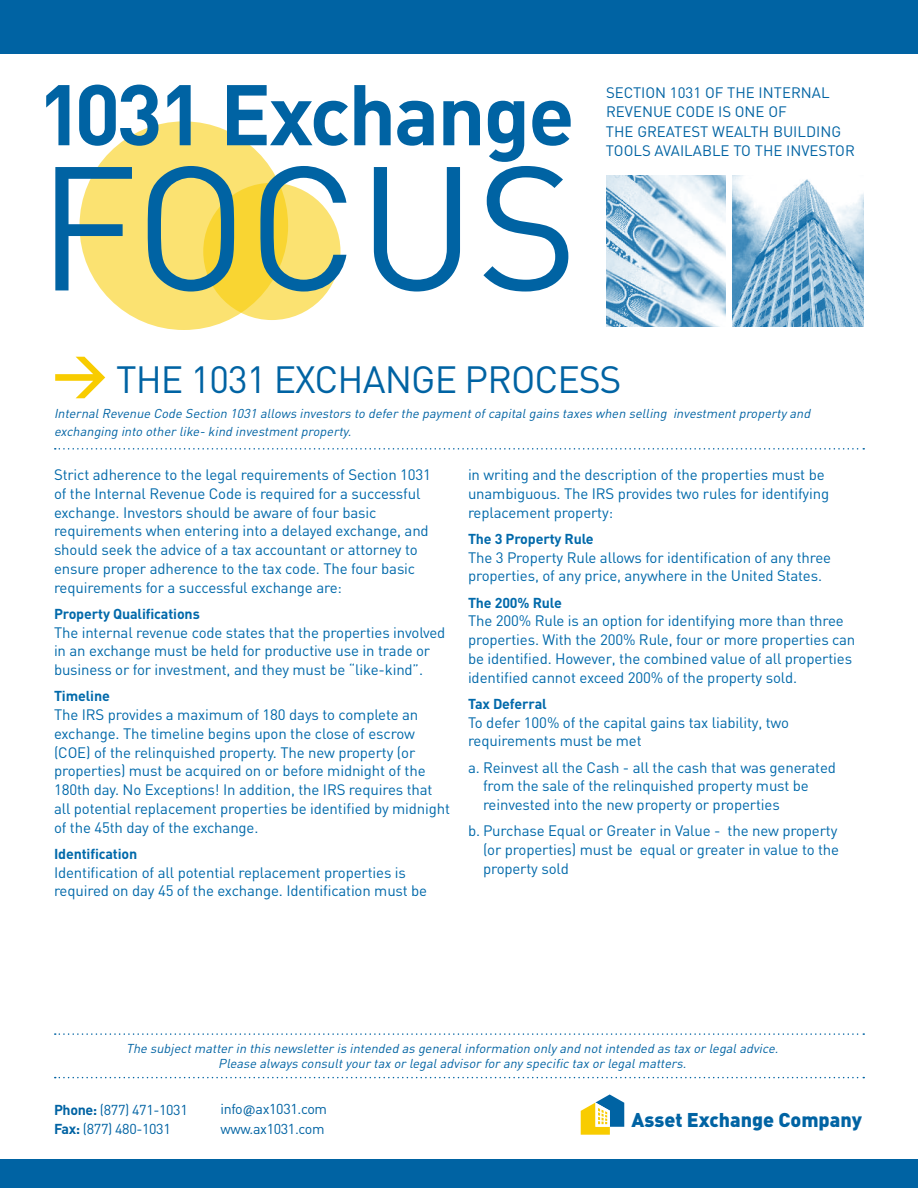
<style>
.page{position:relative;width:918px;height:1188px;background:#fff}
.page>*{position:absolute;margin:0;border:0;box-sizing:border-box;transform-origin:0 0}
.t1{font:173.4px "DIN";color:#0063a3}
.t2{font:700 84.45px "DIN";letter-spacing:-.025em;color:#0063a3}
.t3{font:37.5px "DIN";letter-spacing:-.025em;color:#0063a3}
.t4{font:900 19.65px "DIN";color:#0063a3}
.t5{font:15px/18.8px "DIN";letter-spacing:-.01em;color:#0069aa}
.t6{font:15px/19.5px "DIN";color:#0063a3}
.t7{font:700 14.25px "DIN";letter-spacing:-.01em;color:#0069aa}
.t8{font:14.25px/19.5px "DIN";letter-spacing:-.025em;color:#0063a3}
.t9{font:italic 12.75px/15px "DIN";color:#0063a3;text-align:center}
.s1{font-weight:700;font-size:54px;color:#f8cc00}
.s2{font-weight:700}
.s3{font-family:"Scala Sans";font-size:13.5px}
</style>
<div class="page">
<div style="left:80px;top:121px;width:208px;height:209px;background:#fbe271;border-radius:50%"></div>
<svg style="left:203px;top:183px;width:137px;height:137px;background:#f9da4e"></svg>
<div style="left:0;top:1159px;width:918px;height:29px;background:#0063a3"></div>
<div style="left:0;top:0;width:918px;height:54px;background:#0063a3"></div>
<svg style="left:581px;top:1094px;width:43px;height:41px"></svg>
<svg style="left:55px;top:1033px;width:809px;height:2px"></svg>
<svg style="left:55px;top:1077px;width:809px;height:1px"></svg>
<svg style="left:55px;top:448px;width:809px;height:2px"></svg>
<img style="left:606px;top:176px;width:120px;height:151px">
<img style="left:732px;top:176px;width:132px;height:151px">
<h2 class="t2" style="left:38px;top:60px;width:539px">1031 Exchange</h2>
<h1 class="t1" style="left:38px;top:120px;width:542px">FOCUS</h1>
<p class="t6" style="left:606px;top:82px;width:250px">SECTION 1031 OF THE INTERNAL<br>REVENUE CODE IS ONE OF<br>THE GREATEST WEALTH BUILDING<br>TOOLS AVAILABLE TO THE INVESTOR</p>
<h3 class="t3" style="left:52px;top:356px;width:356px"><span class="s1">&gt;</span> THE 1031 Exchange</h3>
<h3 class="t3" style="left:465px;top:356px;width:158px">PROCESS</h3>
<p class="t9" style="left:54px;top:404px;width:761px;line-height:18px;text-align:left">InternalRevenue Code Section 1031 allows investors to deferthe paymentofcapitalgains taxes when selling investmentproperty and exchanging into otherlike-kind investmentproperty.</p>
<p class="t5" style="left:54px;top:465px;width:379px">Strict adherence to the legal requirements of Section 1031 of the Internal Revenue Code is required for a successful exchange. Investors should be aware of four basic requirements when entering into a delayed exchange, and should seek the advice of a tax accountant or attorney to ensure proper adherence to the tax code. The four basic requirements for a successful exchange are:</p>
<p class="t7" style="left:54px;top:604px;width:147px">Property Qualifications</p>
<p class="t5" style="left:54px;top:622px;width:393px">The internal revenue code states that the properties involved in an exchange must be held for productive use in trade or business or for investment, and they must be “like-kind”.</p>
<p class="t7" style="left:54px;top:687px;width:57px">Timeline</p>
<p class="t5" style="left:54px;top:705px;width:397px">The IRS provides a maximum of 180 days to complete an exchange. The timeline begins upon the close of escrow (COE) of the relinquished property. The new property (or properties) must be acquired on or before midnight of the 180th day. No Exceptions! In addition, the IRS requires that all potential replacement properties be identified by midnight of the 45th day of the exchange.</p>
<p class="t7" style="left:54px;top:844px;width:85px">Identification</p>
<p class="t5" style="left:54px;top:862px;width:375px">Identification of all potential replacement properties is required on day 45 of the exchange. Identification must be</p>
<p class="t5" style="left:468px;top:465px;width:363px">in writing and the description of the properties must be unambiguous. The IRS provides two rules for identifying replacement property:</p>
<p class="t7" style="left:468px;top:529px;width:127px">The 3 Property Rule</p>
<p class="t5" style="left:468px;top:547px;width:365px">The 3 Property Rule allows for identification of any three properties, of any price, anywhere in the United States.</p>
<p class="t7" style="left:468px;top:593px;width:95px">The 200% Rule</p>
<p class="t5" style="left:468px;top:611px;width:389px">The 200% Rule is an option for identifying more than three properties. With the 200% Rule, four or more properties can be identified. However, the combined value of all properties identified cannot exceed 200% of the property sold.</p>
<p class="t7" style="left:468px;top:694px;width:80px">Tax Deferral</p>
<p class="t5" style="left:468px;top:712px;width:323px">To defer 100% of the capital gains tax liability, two requirements must be met</p>
<p class="t5" style="left:483px;top:757px;width:354px;text-indent:-15px">a. Reinvest all the Cash - all the cash that was generated from the sale of the relinquished property must be reinvested into the new property or properties</p>
<p class="t5" style="left:483px;top:821px;width:358px;text-indent:-15px">b. Purchase Equal or Greater in Value - the new property (or properties) must be equal or greater in value to the property sold</p>
<p class="t9" style="left:126px;top:1041px;width:657px">The subjectmatterin this newsletteris intended as generalinformation only and notintended as tax orlegaladvice.<br>Please always consultyourtax orlegaladvisorforany specific tax orlegalmatters.</p>
<p class="t8" style="left:54px;top:1099px;width:135px"><span class="s2">Phone:</span> (877) 471-1031<br><span class="s2">Fax:</span> (877) 480-1031</p>
<p class="t8" style="left:220px;top:1099px;width:108px">info<span class="s3">@</span>ax1031.com www.ax1031.com</p>
<h3 class="t4" style="left:632px;top:1106px;width:232px">Asset Exchange Company</h3>
</div>
